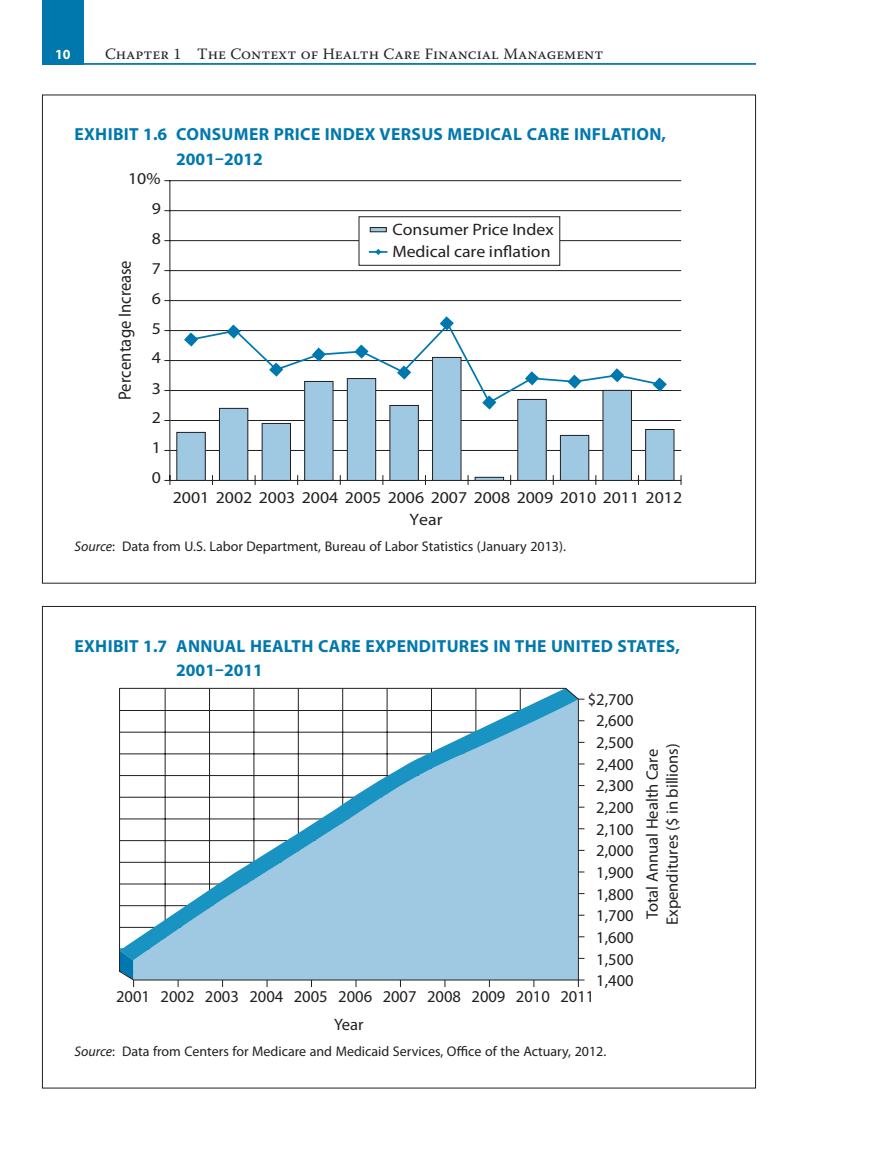
<style>
.page{position:relative;width:882px;height:1166px;background:#fff}
.page>*{position:absolute;margin:0;border:0;box-sizing:border-box;transform-origin:0 0}
.t1{font:17.85px "Myriad Pro";letter-spacing:.01em;color:#231f20;scale:.93 1}
.t2{font:700 17.5px/24.5px "Myriad Pro";letter-spacing:.02em;color:#0078ae}
.t3{font:16.62px/21.7px "Myriad Pro";color:#231f20;text-align:center}
.t4{font:16.62px/22.1px "Myriad Pro";color:#231f20;scale:1.08 1}
.t5{font:15.75px "Warnock Pro";color:#231f20}
.t6{font:14px "Myriad Pro";color:#231f20}
.t7{font:700 14px "Myriad Pro";color:#fff}
.s1{font-style:italic}
</style>
<div class="page">
<hr style="left:42px;top:63px;width:714px;height:2px;background:#0078ae">
<div style="left:42px;top:0;width:42px;height:65px;background:#0078ae"></div>
<hr style="left:169px;top:181px;width:1px;height:299px;background:#231f20">
<hr style="left:164px;top:180px;width:517px;height:1px;background:#231f20">
<hr style="left:164px;top:210px;width:517px;height:1px;background:#231f20">
<hr style="left:164px;top:240px;width:517px;height:1px;background:#231f20">
<hr style="left:164px;top:270px;width:517px;height:1px;background:#231f20">
<hr style="left:164px;top:300px;width:517px;height:1px;background:#231f20">
<hr style="left:164px;top:330px;width:517px;height:1px;background:#231f20">
<hr style="left:164px;top:360px;width:517px;height:1px;background:#231f20">
<hr style="left:164px;top:390px;width:517px;height:1px;background:#231f20">
<hr style="left:164px;top:420px;width:517px;height:1px;background:#231f20">
<hr style="left:164px;top:450px;width:517px;height:1px;background:#231f20">
<hr style="left:164px;top:480px;width:517px;height:1px;background:#231f20">
<div style="left:359px;top:217px;width:201px;height:48px;background:#fff"></div>
<div style="left:359px;top:216px;width:201px;height:50px;border:1px solid #231f20"></div>
<svg style="left:184px;top:334px;width:5px;height:11px"></svg>
<svg style="left:484px;top:405px;width:10px;height:4px"></svg>
<svg style="left:663px;top:380px;width:4px;height:9px"></svg>
<svg style="left:189px;top:250px;width:474px;height:155px"></svg>
<div style="left:177px;top:432px;width:28px;height:48px;background:#9fc8e2"></div>
<div style="left:176px;top:432px;width:30px;height:49px;border:1px solid #231f20"></div>
<div style="left:219px;top:408px;width:29px;height:72px;background:#9fc8e2"></div>
<div style="left:219px;top:408px;width:29px;height:73px;border:1px solid #231f20"></div>
<div style="left:262px;top:423px;width:28px;height:57px;background:#9fc8e2"></div>
<div style="left:262px;top:423px;width:29px;height:58px;border:1px solid #231f20"></div>
<div style="left:305px;top:381px;width:28px;height:99px;background:#9fc8e2"></div>
<div style="left:304px;top:381px;width:29px;height:100px;border:1px solid #231f20"></div>
<div style="left:347px;top:378px;width:29px;height:102px;background:#9fc8e2"></div>
<div style="left:347px;top:378px;width:29px;height:103px;border:1px solid #231f20"></div>
<div style="left:390px;top:405px;width:28px;height:75px;background:#9fc8e2"></div>
<div style="left:389px;top:405px;width:30px;height:76px;border:1px solid #231f20"></div>
<div style="left:433px;top:357px;width:28px;height:123px;background:#9fc8e2"></div>
<div style="left:432px;top:357px;width:29px;height:124px;border:1px solid #231f20"></div>
<div style="left:475px;top:477px;width:29px;height:4px;border:1px solid #231f20"></div>
<div style="left:518px;top:399px;width:28px;height:81px;background:#9fc8e2"></div>
<div style="left:517px;top:399px;width:30px;height:82px;border:1px solid #231f20"></div>
<div style="left:560px;top:435px;width:29px;height:45px;background:#9fc8e2"></div>
<div style="left:560px;top:435px;width:29px;height:46px;border:1px solid #231f20"></div>
<div style="left:603px;top:390px;width:28px;height:90px;background:#9fc8e2"></div>
<div style="left:603px;top:390px;width:29px;height:91px;border:1px solid #231f20"></div>
<div style="left:646px;top:429px;width:28px;height:51px;background:#9fc8e2"></div>
<div style="left:645px;top:429px;width:29px;height:52px;border:1px solid #231f20"></div>
<div style="left:370px;top:227px;width:16px;height:5px;background:#9fc8e2"></div>
<div style="left:370px;top:227px;width:17px;height:5px;border:1px solid #231f20"></div>
<svg style="left:133px;top:698px;width:452px;height:289px"></svg>
<svg style="left:119px;top:687px;width:460px;height:293px"></svg>
<p class="t7" style="left:55px;top:49px;width:17px">10</p>
<p class="t5" style="left:105px;top:47px;width:500px">Chapter 1 The Context of Health Care Financial Management</p>
<p class="t2" style="left:176px;top:123px;width:491px;text-indent:-102px">EXHIBIT 1.6 CONSUMER PRICE INDEX VERSUS MEDICAL CARE INFLATION,<br>2001–2012</p>
<p class="t4" style="left:128px;top:168px;width:32px">10%</p>
<p class="t1" style="left:118px;top:400px;width:152px;rotate:-90deg">Percentage Increase</p>
<p class="t4" style="left:152px;top:198px;width:10px">9</p>
<p class="t4" style="left:152px;top:228px;width:10px">8</p>
<p class="t4" style="left:152px;top:258px;width:10px">7</p>
<p class="t4" style="left:152px;top:288px;width:10px">6</p>
<p class="t4" style="left:152px;top:318px;width:10px">5</p>
<p class="t4" style="left:152px;top:348px;width:10px">4</p>
<p class="t4" style="left:152px;top:378px;width:10px">3</p>
<p class="t4" style="left:152px;top:408px;width:10px">2</p>
<p class="t4" style="left:152px;top:438px;width:10px">1</p>
<p class="t4" style="left:152px;top:468px;width:10px">0</p>
<p class="t4" style="left:392px;top:220px;width:151px">Consumer Price Index<br>Medical care inflation</p>
<p class="t4" style="left:173px;top:487px;width:473px">2001 2002 2003 2004 2005 2006 2007 2008 2009 2010 2011 2012</p>
<p class="t4" style="left:410px;top:509px;width:32px">Year</p>
<p class="t6" style="left:74px;top:541px;width:493px"><span class="s1">Source</span> : Data from U.S. Labor Department, Bureau of Labor Statistics (January 2013).</p>
<p class="t2" style="left:176px;top:635px;width:505px;text-indent:-102px">EXHIBIT 1.7 ANNUAL HEALTH CARE EXPENDITURES IN THE UNITED STATES,<br>2001–2011</p>
<p class="t3" style="left:588px;top:689px;width:47px">$2,700<br>2,600<br>2,500<br>2,400<br>2,300<br>2,200<br>2,100<br>2,000<br>1,900<br>1,800<br>1,700<br>1,600<br>1,500<br>1,400</p>
<p class="t3" style="left:116px;top:987px;width:480px">2001 2002 2003 2004 2005 2006 2007 2008 2009 2010 2011</p>
<p class="t3" style="left:334px;top:1014px;width:31px">Year</p>
<p class="t6" style="left:74px;top:1046px;width:533px"><span class="s1">Source</span> : Data from Centers for Medicare and Medicaid Services, Office of the Actuary, 2012.</p>
<p class="t3" style="left:644px;top:925px;width:183px;line-height:19.9px;rotate:-90deg">Total Annual Health Care<br>Expenditures ($ in billions)</p>
</div>
